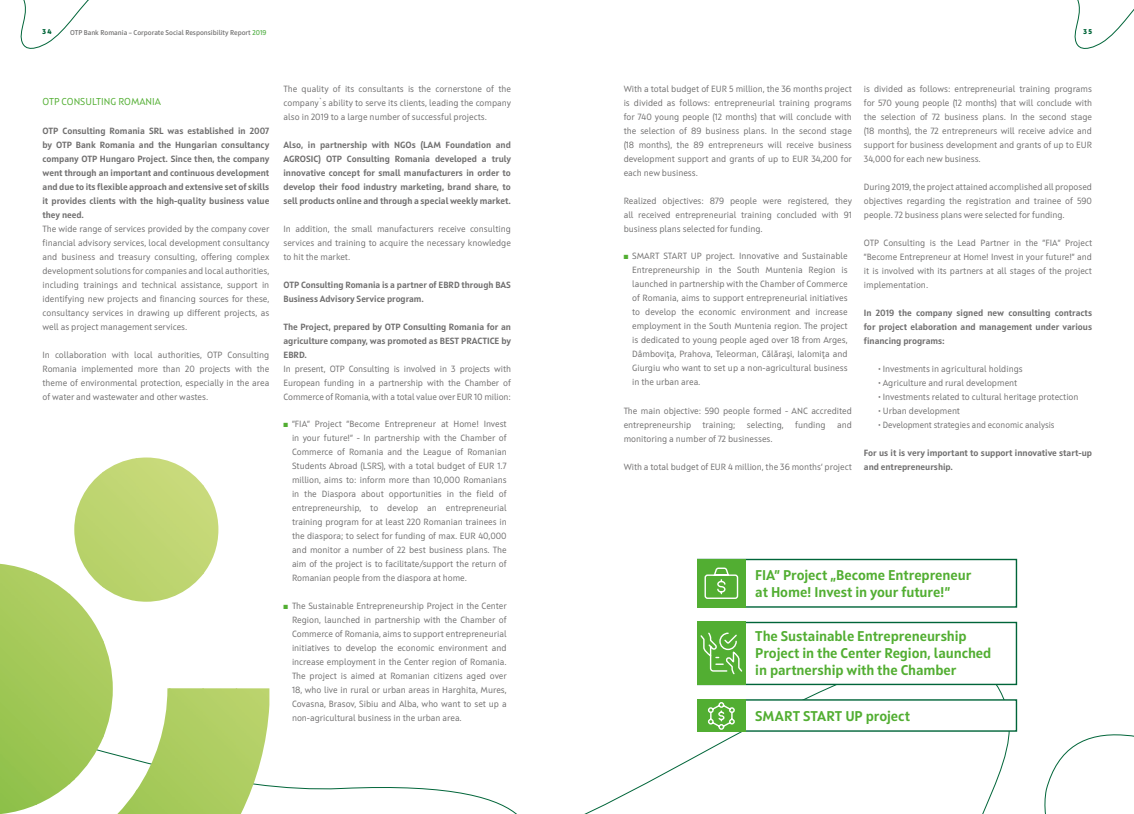
<style>
.page{position:relative;width:1134px;height:814px;background:#fff}
.page>*{position:absolute;margin:0;border:0;box-sizing:border-box;transform-origin:0 0}
.t1{font:700 14.1px/16.9px "Squad";letter-spacing:-.005em;color:#52ae32}
.t2{font:10px "Squad";color:#52ae32}
.t3{font:9px/14px "Squad";color:#706f6f;text-align:justify}
.t4{font:700 9px/14px "Squad";color:#706f6f;text-align:justify}
.t5{font:9px "Squad";color:#706f6f;scale:.95 1}
.t6{font:600 7px "Squad";color:#706f6f}
.t7{font:800 7px "Squad";color:#006539}
.s1{color:#54b047}
.s2{color:#52ae32}
</style>
<div class="page">
<svg style="left:20px;top:0;width:69px;height:49px"></svg>
<svg style="left:1074px;top:0;width:60px;height:49px"></svg>
<svg style="left:584px;top:559px;width:434px;height:255px"></svg>
<svg style="left:1044px;top:734px;width:90px;height:80px"></svg>
<svg style="left:104px;top:688px;width:413px;height:126px"></svg>
<img style="left:136px;top:688px;width:66px;height:126px">
<img style="left:202px;top:688px;width:67px;height:126px">
<img style="left:0;top:563px;width:36px;height:251px">
<img style="left:70px;top:778px;width:67px;height:36px">
<img style="left:36px;top:573px;width:34px;height:232px">
<img style="left:69px;top:473px;width:35px;height:307px">
<img style="left:102px;top:458px;width:35px;height:281px">
<img style="left:136px;top:457px;width:67px;height:144px">
<img style="left:202px;top:484px;width:16px;height:91px">
<div style="left:697px;top:558px;width:320px;height:49px;background:#fff;border:1px solid #006539"></div>
<div style="left:697px;top:558px;width:48px;height:49px;background:#52ae32"></div>
<svg style="left:704px;top:567px;width:35px;height:32px"></svg>
<div style="left:697px;top:621px;width:320px;height:64px;background:#fff;border:1px solid #006539"></div>
<div style="left:697px;top:621px;width:48px;height:64px;background:#52ae32"></div>
<svg style="left:700px;top:632px;width:43px;height:43px"></svg>
<div style="left:697px;top:699px;width:320px;height:32px;background:#fff"></div>
<div style="left:697px;top:699px;width:48px;height:32px;background:#52ae32"></div>
<svg style="left:707px;top:702px;width:28px;height:28px"></svg>
<p class="t7" style="left:43px;top:27px;width:11px">34</p>
<p class="t6" style="left:70px;top:28px;width:198px">OTP Bank Romania – Corporate Social Responsibility Report <span class="s1">2019</span></p>
<p class="t7" style="left:1083px;top:27px;width:10px">35</p>
<p class="t2" style="left:43px;top:95px;width:120px">OTP CONSULTING ROMANIA</p>
<p class="t4" style="left:43px;top:124px;width:228px">OTP Consulting Romania SRL was established in 2007 by OTP Bank Romania and the Hungarian consultancy company OTP Hungaro Project. Since then, the company went through an important and continuous development and due to its flexible approach and extensive set of skills it provides clients with the high-quality business value they need.</p>
<p class="t3" style="left:43px;top:222px;width:228px">The wide range of services provided by the company cover financial advisory services, local development consultancy and business and treasury consulting, offering complex development solutions for companies and local authorities, including trainings and technical assistance, support in identifying new projects and financing sources for these, consultancy services in drawing up different projects, as well as project management services.</p>
<p class="t3" style="left:43px;top:348px;width:228px">In collaboration with local authorities, OTP Consulting Romania implemented more than 20 projects with the theme of environmental protection, especially in the area of water and wastewater and other wastes.</p>
<p class="t3" style="left:283px;top:82px;width:229px">The quality of its consultants is the cornerstone of the company`s ability to serve its clients, leading the company also in 2019 to a large number of successful projects.</p>
<p class="t4" style="left:283px;top:138px;width:229px">Also, in partnership with NGOs (LAM Foundation and AGROSIC) OTP Consulting Romania developed a truly innovative concept for small manufacturers in order to develop their food industry marketing, brand share, to sell products online and through a special weekly market.</p>
<p class="t3" style="left:283px;top:222px;width:229px">In addition, the small manufacturers receive consulting services and training to acquire the necessary knowledge to hit the market.</p>
<p class="t4" style="left:283px;top:278px;width:229px">OTP Consulting Romania is a partner of EBRD through BAS<br>Business Advisory Service program.</p>
<p class="t4" style="left:283px;top:320px;width:229px">The Project, prepared by OTP Consulting Romania for an agriculture company, was promoted as BEST PRACTICE by EBRD.</p>
<p class="t3" style="left:283px;top:362px;width:229px">In present, OTP Consulting is involved in 3 projects with European funding in a partnership with the Chamber of Commerce of Romania, with a total value over EUR 10 milion:</p>
<p class="t3" style="left:292px;top:417px;width:216px;text-indent:-9px"><span class="s2">■</span> ”FIA” Project ”Become Entrepreneur at Home! Invest in your future!” - In partnership with the Chamber of Commerce of Romania and the League of Romanian Students Abroad (LSRS), with a total budget of EUR 1.7 million, aims to: inform more than 10,000 Romanians in the Diaspora about opportunities in the field of entrepreneurship, to develop an entrepreneurial training program for at least 220 Romanian trainees in the diaspora; to select for funding of max. EUR 40,000 and monitor a number of 22 best business plans. The aim of the project is to facilitate/support the return of Romanian people from the diaspora at home.</p>
<p class="t3" style="left:292px;top:599px;width:216px;text-indent:-9px"><span class="s2">■</span> The Sustainable Entrepreneurship Project in the Center Region, launched in partnership with the Chamber of Commerce of Romania, aims to support entrepreneurial initiatives to develop the economic environment and increase employment in the Center region of Romania.<br>The project is aimed at Romanian citizens aged over 18, who live in rural or urban areas in Harghita, Mures, Covasna, Brasov, Sibiu and Alba, who want to set up a non-agricultural business in the urban area.</p>
<p class="t3" style="left:624px;top:82px;width:230px">With a total budget of EUR 5 million, the 36 months project is divided as follows: entrepreneurial training programs for 740 young people (12 months) that will conclude with the selection of 89 business plans. In the second stage (18 months), the 89 entrepreneurs will receive business development support and grants of up to EUR 34,200 for each new business.</p>
<p class="t3" style="left:624px;top:194px;width:230px">Realized objectives: 879 people were registered, they all received entrepreneurial training concluded with 91 business plans selected for funding.</p>
<p class="t3" style="left:632px;top:249px;width:217px;text-indent:-9px"><span class="s2">■</span> SMART START UP project. Innovative and Sustainable Entrepreneurship in the South Muntenia Region is launched in partnership with the Chamber of Commerce of Romania, aims to support entrepreneurial initiatives to develop the economic environment and increase employment in the South Muntenia region. The project is dedicated to young people aged over 18 from Arges, Dâmboviţa, Prahova, Teleorman, Călăraşi, Ialomiţa and Giurgiu who want to set up a non-agricultural business in the urban area.</p>
<p class="t3" style="left:624px;top:404px;width:230px">The main objective: 590 people formed - ANC accredited entrepreneurship</p>
<p class="t3" style="left:702px;top:418px;width:34px">training;</p>
<p class="t3" style="left:747px;top:418px;width:38px">selecting,</p>
<p class="t3" style="left:795px;top:418px;width:32px">funding</p>
<p class="t3" style="left:837px;top:418px;width:16px">and</p>
<p class="t3" style="left:624px;top:432px;width:151px">monitoring a number of 72 businesses.</p>
<p class="t3" style="left:624px;top:460px;width:230px">With a total budget of EUR 4 million, the 36 months’ project</p>
<p class="t3" style="left:864px;top:82px;width:230px">is divided as follows: entrepreneurial training programs for 570 young people (12 months) that will conclude with the selection of 72 business plans. In the second stage (18 months), the 72 entrepreneurs will receive advice and support for business development and grants of up to EUR 34,000 for each new business.</p>
<p class="t3" style="left:864px;top:180px;width:230px">During 2019, the project attained accomplished all proposed objectives regarding the registration and trainee of 590 people. 72 business plans were selected for funding.</p>
<p class="t3" style="left:864px;top:236px;width:230px">OTP Consulting is the Lead Partner in the ”FIA” Project ”Become Entrepreneur at Home! Invest in your future!” and it is involved with its partners at all stages of the project implementation.</p>
<p class="t4" style="left:864px;top:306px;width:230px">In 2019 the company signed new consulting contracts for project elaboration and management under various financing programs:</p>
<p class="t3" style="left:878px;top:362px;width:146px">• Investments in agricultural holdings</p>
<p class="t3" style="left:878px;top:376px;width:141px">• Agriculture and rural development</p>
<p class="t3" style="left:878px;top:390px;width:202px">• Investments related to cultural heritage protection</p>
<p class="t3" style="left:878px;top:404px;width:84px">• Urban development</p>
<p class="t5" style="left:878px;top:419px;width:187px">• Development strategies and economic analysis</p>
<p class="t4" style="left:864px;top:446px;width:230px">For us it is very important to support innovative start-up and entrepreneurship.</p>
<h1 class="t1" style="left:755px;top:566px;width:217px">FIA” Project „Become Entrepreneur at Home! Invest in your future!”</h1>
<h1 class="t1" style="left:755px;top:627px;width:238px">The Sustainable Entrepreneurship<br>Project in the Center Region, launched in partnership with the Chamber</h1>
<h1 class="t1" style="left:755px;top:708px;width:156px">SMART START UP project</h1>
</div>
